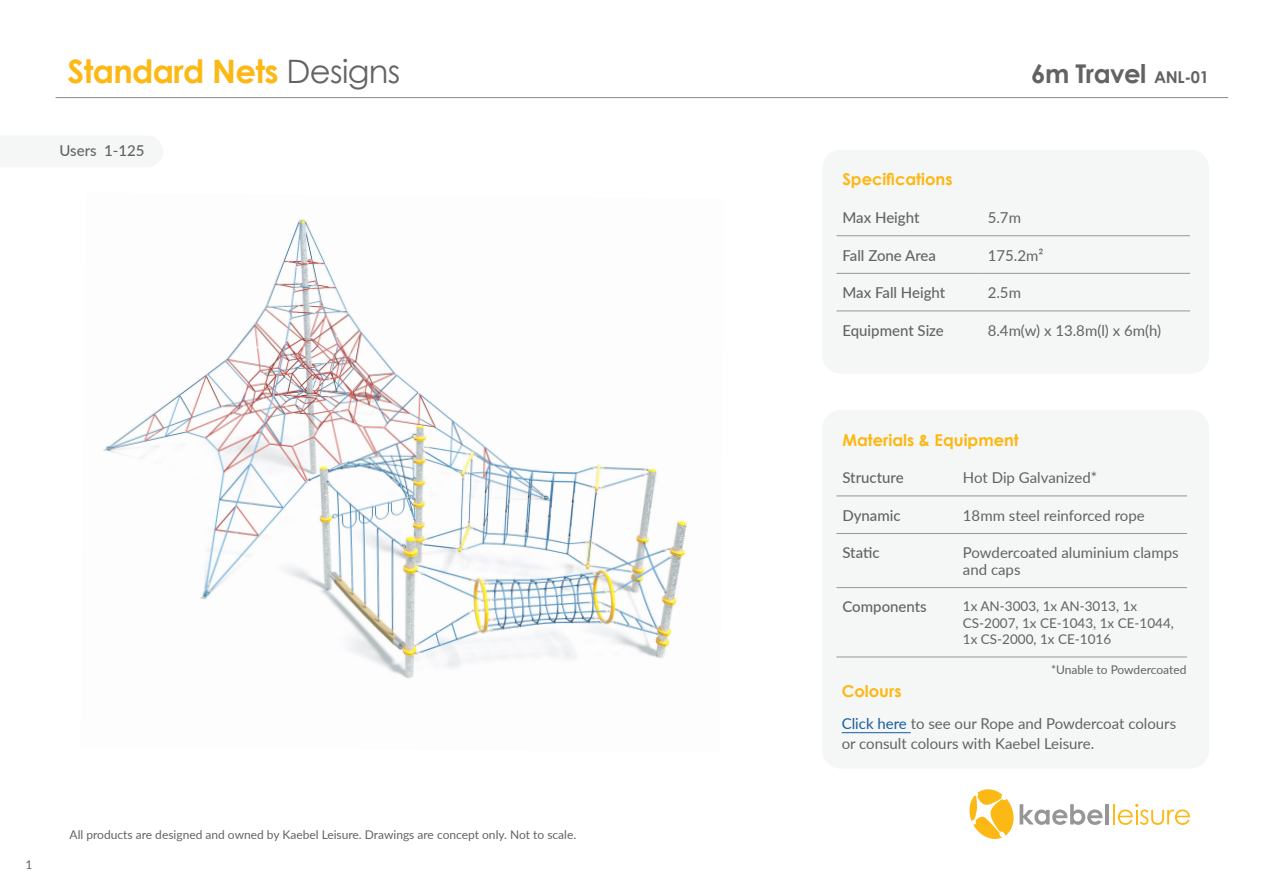
<style>
.page{position:relative;width:1263px;height:893px;background:#fff}
.page>*{position:absolute;margin:0;border:0;box-sizing:border-box;transform-origin:0 0}
.t1{font:700 32.25px "Century Gothic";letter-spacing:-.02em;color:#fcb814}
.t2{font:700 25.8px "Century Gothic";letter-spacing:-.02em;color:#636366}
.t3{font:700 16.35px "Century Gothic";color:#fcb814}
.t4{font:15px/16.5px "Lato";color:#636366}
.t5{font:500 15px "Lato";color:#636366}
.t6{font:13.5px/16.5px "Lato";color:#636366}
.t7{font:12px "Lato";color:#636366}
.s1{font-weight:400;color:#636366}
.s2{font-size:16.35px}
.s3{color:#175d9e}
</style>
<div class="page">
<svg style="left:969px;top:789px;width:133px;height:50px"></svg>
<hr style="left:1105px;top:804px;width:3px;height:20px;background:#969697">
<hr style="left:1113px;top:804px;width:2px;height:20px;background:#fcb814">
<svg style="left:1118px;top:804px;width:72px;height:21px"></svg>
<hr style="left:56px;top:97px;width:1172px;height:1px;background:#969697">
<img style="left:103px;top:219px;width:584px;height:460px">
<div style="left:822px;top:410px;width:387px;height:359px;background:#f5f6f6;border-radius:18px"></div>
<hr style="left:836px;top:495px;width:121px;height:1px;background:#969697">
<hr style="left:957px;top:495px;width:230px;height:1px;background:#969697">
<hr style="left:836px;top:533px;width:121px;height:1px;background:#969697">
<hr style="left:957px;top:533px;width:230px;height:1px;background:#969697">
<hr style="left:836px;top:587px;width:121px;height:1px;background:#969697">
<hr style="left:957px;top:587px;width:230px;height:1px;background:#969697">
<hr style="left:836px;top:657px;width:121px;height:1px;background:#969697">
<hr style="left:957px;top:657px;width:230px;height:1px;background:#969697">
<div style="left:822px;top:150px;width:387px;height:224px;background:#f5f6f6;border-radius:18px"></div>
<hr style="left:836px;top:235px;width:146px;height:1px;background:#969697">
<hr style="left:982px;top:235px;width:208px;height:1px;background:#969697">
<hr style="left:836px;top:273px;width:146px;height:1px;background:#969697">
<hr style="left:982px;top:273px;width:208px;height:1px;background:#969697">
<hr style="left:836px;top:311px;width:146px;height:1px;background:#969697">
<hr style="left:982px;top:311px;width:208px;height:1px;background:#969697">
<hr style="left:842px;top:732px;width:69px;height:1px;background:#175d9e">
<p class="t1" style="left:68px;top:47px;width:334px">Standard Nets <span class="s1">Designs</span></p>
<p class="t2" style="left:1031px;top:54px;width:179px">6m Travel <span class="s2">ANL-01</span></p>
<p class="t5" style="left:60px;top:140px;width:87px">Users 1-125</p>
<p class="t3" style="left:842px;top:167px;width:112px">Specifications</p>
<p class="t5" style="left:842px;top:207px;width:79px">Max Height</p>
<p class="t4" style="left:988px;top:209px;width:35px">5.7m</p>
<p class="t5" style="left:842px;top:244px;width:95px">Fall Zone Area</p>
<p class="t4" style="left:988px;top:246px;width:57px">175.2m²</p>
<p class="t5" style="left:842px;top:282px;width:104px">Max Fall Height</p>
<p class="t4" style="left:988px;top:284px;width:35px">2.5m</p>
<p class="t5" style="left:842px;top:319px;width:103px">Equipment Size</p>
<p class="t4" style="left:988px;top:321px;width:175px">8.4m(w) x 13.8m(l) x 6m(h)</p>
<p class="t7" style="left:26px;top:856px;width:8px">1</p>
<p class="t7" style="left:70px;top:826px;width:508px">All products are designed and owned by Kaebel Leisure. Drawings are concept only. Not to scale.</p>
<p class="t3" style="left:842px;top:427px;width:178px">Materials &amp; Equipment</p>
<p class="t5" style="left:842px;top:467px;width:63px">Structure</p>
<p class="t4" style="left:963px;top:469px;width:136px">Hot Dip Galvanized*</p>
<p class="t5" style="left:842px;top:504px;width:60px">Dynamic</p>
<p class="t4" style="left:963px;top:506px;width:183px">18mm steel reinforced rope</p>
<p class="t5" style="left:842px;top:542px;width:39px">Static</p>
<p class="t4" style="left:963px;top:544px;width:217px">Powdercoated aluminium clamps and caps</p>
<p class="t5" style="left:842px;top:596px;width:86px">Components</p>
<p class="t6" style="left:963px;top:597px;width:176px">1x AN-3003, 1x AN-3013, 1x</p>
<p class="t6" style="left:963px;top:614px;width:213px">CS-2007, 1x CE-1043, 1x CE-1044,<br>1x CS-2000, 1x CE-1016</p>
<p class="t7" style="left:1051px;top:661px;width:137px">*Unable to Powdercoated</p>
<p class="t3" style="left:842px;top:679px;width:61px">Colours</p>
<p class="t4" style="left:842px;top:713px;width:336px;line-height:19.5px"><span class="s3">Click here</span> to see our Rope and Powdercoat colours or consult colours with Kaebel Leisure.</p>
</div>
